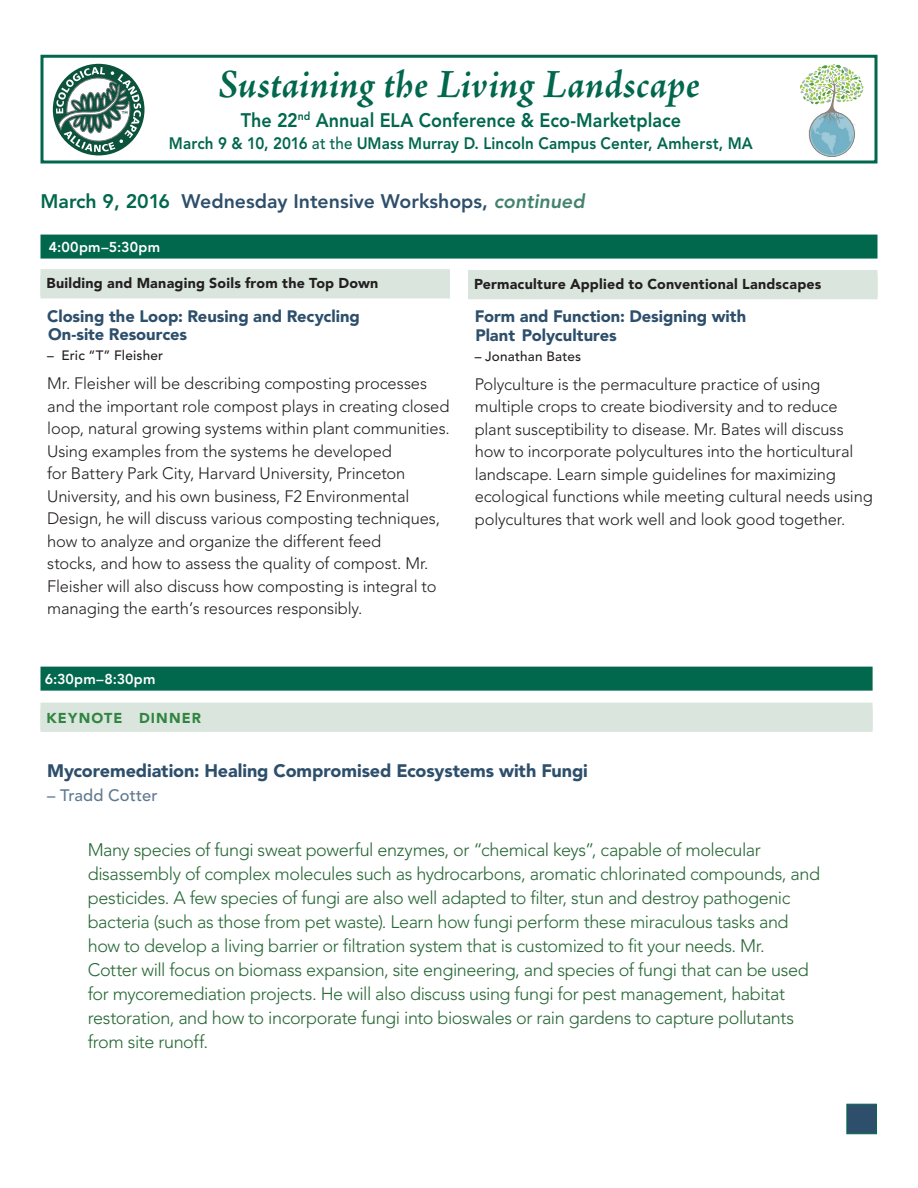
<style>
.page{position:relative;width:918px;height:1188px;background:#fff}
.page>*{position:absolute;margin:0;border:0;box-sizing:border-box;transform-origin:0 0}
.t1{font:italic 700 40.5px "Adobe Jenson Pro";letter-spacing:.005em;color:#01674d;scale:.94 1}
.t2{font:800 19.5px "Avenir LT Std";color:#2e4f6b}
.t3{font:800 19.5px "Avenir LT Std";color:#01674d;scale:.92 1}
.Keynote{font:300 18px/24px "Avenir LT Std";letter-spacing:-.02em;color:#276835}
.workshop_title{font:900 18px "Avenir LT Std";letter-spacing:-.005em;color:#2e4f6b}
.wrkshps{font:300 16.5px/22.5px "Avenir LT Std";letter-spacing:-.01em;color:#231f20}
.workshop_title-2{font:900 16.5px/18.8px "Avenir LT Std";color:#2e4f6b}
.t4{font:800 16.5px "Avenir LT Std";letter-spacing:.005em;color:#01674d;scale:.92 1}
.blue_author{font:500 16.5px "Avenir LT Std";letter-spacing:.005em;color:#60798f}
.title_IDEAS_2{font:900 14.25px "Avenir LT Std";letter-spacing:.015em;color:#231f20}
.Dark_Time{font:800 14.25px "Avenir LT Std";letter-spacing:.015em;color:#fff}
.title_IDEAS_2-2{font:900 14.25px "Avenir LT Std";letter-spacing:.08em;color:#308540}
.author{font:500 13.5px "Avenir LT Std";letter-spacing:.015em;color:#231f20}
.s1{font-weight:500}
.s2{color:#01674d}
.s3{font-style:italic;color:#43836e}
</style>
<div class="page">
<div style="left:40px;top:55px;width:838px;height:109px;border:3px solid #01674d"></div>
<img style="left:801px;top:64px;width:63px;height:92px">
<div style="left:53px;top:64px;width:92px;height:91px;background:#0c533c;border-radius:50%"></div>
<svg style="left:56px;top:67px;width:85px;height:85px"></svg>
<div style="left:847px;top:1104px;width:30px;height:30px;background:#2e4f6b;border:1px solid #01674d"></div>
<div style="left:40px;top:235px;width:838px;height:24px;background:#01674d"></div>
<div style="left:40px;top:269px;width:410px;height:27px;background:#dae5dd"></div>
<div style="left:40px;top:276px;width:410px;height:22px;background:#dae5dd"></div>
<div style="left:468px;top:270px;width:410px;height:27px;background:#dae5dd"></div>
<div style="left:468px;top:277px;width:410px;height:22px;background:#dae5dd"></div>
<div style="left:40px;top:667px;width:833px;height:24px;background:#01674d"></div>
<div style="left:40px;top:703px;width:833px;height:27px;background:#dae5dd"></div>
<div style="left:40px;top:709px;width:833px;height:23px;background:#dae5dd"></div>
<h1 class="t1" style="left:218px;top:61px;width:514px">Sustaining the Living Landscape</h1>
<p class="t3" style="left:241px;top:109px;width:480px">The 22<sup>nd</sup> Annual ELA Conference &amp; Eco-Marketplace</p>
<p class="t4" style="left:169px;top:134px;width:636px">March 9 &amp; 10, 2016 <span class="s1">at the</span> UMass Murray D. Lincoln Campus Center, Amherst, MA</p>
<p class="t2" style="left:40px;top:189px;width:546px"><span class="s2">March 9, 2016</span> Wednesday Intensive Workshops, <span class="s3">continued</span></p>
<p class="Dark_Time" style="left:49px;top:238px;width:113px">4:00pm–5:30pm</p>
<p class="title_IDEAS_2" style="left:46px;top:274px;width:333px">Building and Managing Soils from the Top Down</p>
<p class="workshop_title-2" style="left:47px;top:307px;width:314px">Closing the Loop: Reusing and Recycling<br>On-site Resources</p>
<p class="author" style="left:47px;top:348px;width:117px">– Eric “T” Fleisher</p>
<p class="wrkshps" style="left:47px;top:372px;width:404px">Mr. Fleisher will be describing composting processes and the important role compost plays in creating closed loop, natural growing systems within plant communities.<br>Using examples from the systems he developed<br>for Battery Park City, Harvard University, Princeton University, and his own business, F2 Environmental Design, he will discuss various composting techniques, how to analyze and organize the different feed<br>stocks, and how to assess the quality of compost. Mr.<br>Fleisher will also discuss how composting is integral to managing the earth’s resources responsibly.</p>
<p class="title_IDEAS_2" style="left:474px;top:275px;width:349px">Permaculture Applied to Conventional Landscapes</p>
<p class="workshop_title-2" style="left:475px;top:307px;width:273px">Form and Function: Designing with<br>Plant Polycultures</p>
<p class="author" style="left:475px;top:349px;width:108px">– Jonathan Bates</p>
<p class="wrkshps" style="left:475px;top:373px;width:400px">Polyculture is the permaculture practice of using multiple crops to create biodiversity and to reduce plant susceptibility to disease. Mr. Bates will discuss how to incorporate polycultures into the horticultural landscape. Learn simple guidelines for maximizing ecological functions while meeting cultural needs using polycultures that work well and look good together.</p>
<p class="Dark_Time" style="left:45px;top:670px;width:112px">6:30pm–8:30pm</p>
<p class="title_IDEAS_2-2" style="left:46px;top:709px;width:156px">KEYNOTE DINNER</p>
<p class="workshop_title" style="left:47px;top:760px;width:542px">Mycoremediation: Healing Compromised Ecosystems with Fungi</p>
<p class="blue_author" style="left:47px;top:786px;width:112px">– Tradd Cotter</p>
<p class="Keynote" style="left:88px;top:838px;width:734px">Many species of fungi sweat powerful enzymes, or “chemical keys”, capable of molecular disassembly of complex molecules such as hydrocarbons, aromatic chlorinated compounds, and pesticides. A few species of fungi are also well adapted to filter, stun and destroy pathogenic bacteria (such as those from pet waste). Learn how fungi perform these miraculous tasks and how to develop a living barrier or filtration system that is customized to fit your needs. Mr.<br>Cotter will focus on biomass expansion, site engineering, and species of fungi that can be used for mycoremediation projects. He will also discuss using fungi for pest management, habitat restoration, and how to incorporate fungi into bioswales or rain gardens to capture pollutants from site runoff.</p>
</div>
